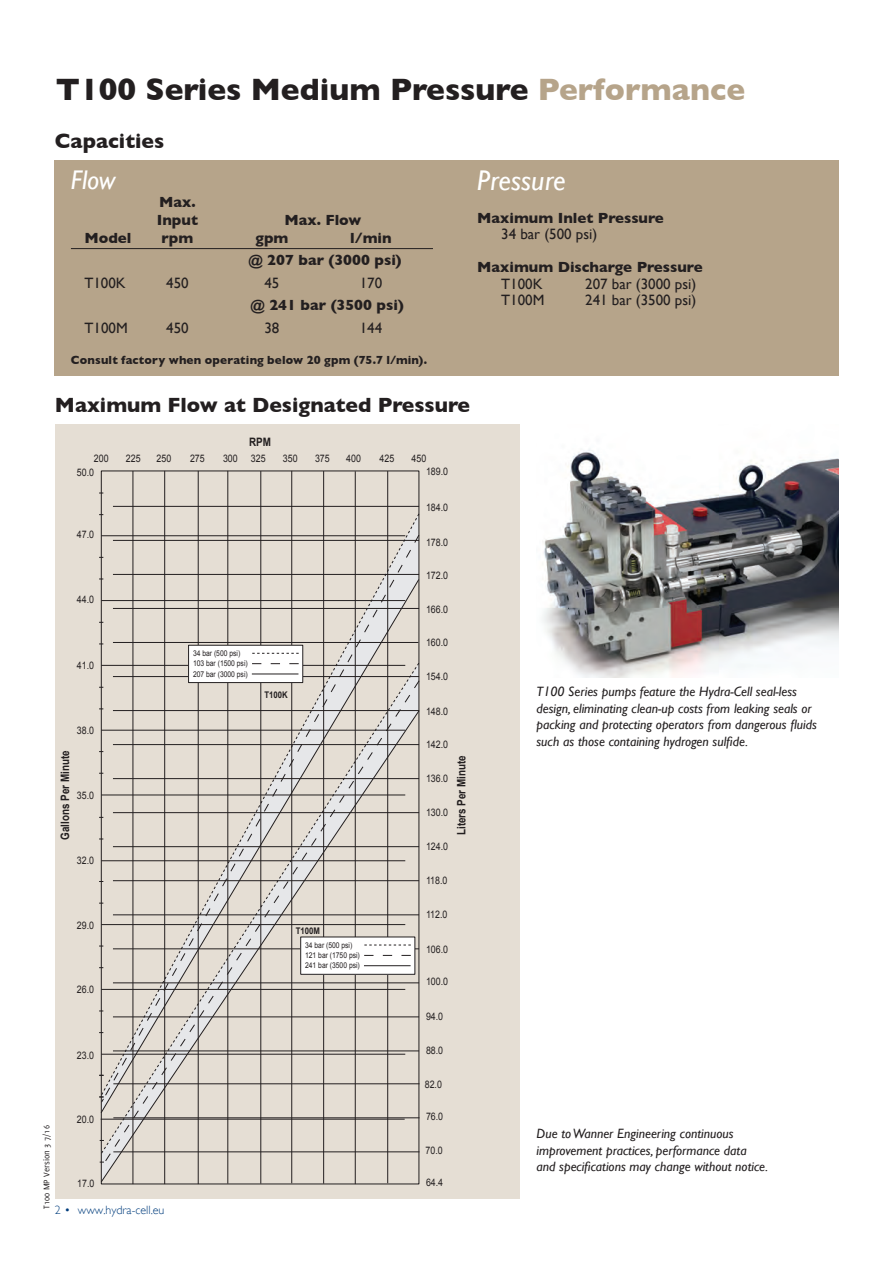
<style>
.page{position:relative;width:893px;height:1263px;background:#fff}
.page>*{position:absolute;margin:0;border:0;box-sizing:border-box;transform-origin:0 0}
.t1{font:700 31.5px "Gill Sans";color:#231f20}
.t2{font:italic 28.5px "Gill Sans";color:#fff}
.t3{font:italic 27px "Gill Sans";color:#fff}
.t4{font:700 21px "Gill Sans";color:#231f20}
.t5{font:700 15px "Gill Sans";color:#231f20}
.t6{font:15px "Gill Sans";color:#231f20}
.t7{font:italic 13.5px/16.5px "Gill Sans";color:#231f20}
.t8{font:700 12px "Gill Sans";letter-spacing:.015em;color:#231f20}
.t9{font:300 12px "Gill Sans";color:#013d7d}
.t10{font:700 11.55px "Arial";color:#231f20;scale:.85 1}
.t11{font:10.35px "Arial";color:#231f20;scale:.85 1}
.t12{font:700 9.15px "Arial";color:#231f20;scale:.85 1}
.t13{font:9px "Delicious";color:#231f20}
.t14{font:7.95px/10.4px "Arial";color:#231f20;scale:.85 1}
.s1{color:#b6a48a}
</style>
<div class="page">
<img style="left:542px;top:449px;width:297px;height:229px">
<div style="left:55px;top:424px;width:464px;height:775px;background:#e5ded4"></div>
<svg style="left:100px;top:1114px;width:320px;height:54px"></svg>
<hr style="left:113px;top:506px;width:306px;height:1px;background:#231f20">
<hr style="left:323px;top:471px;width:1px;height:712px;background:#231f20">
<hr style="left:387px;top:471px;width:1px;height:712px;background:#231f20">
<hr style="left:260px;top:471px;width:1px;height:712px;background:#231f20">
<hr style="left:198px;top:471px;width:1px;height:713px;background:#231f20">
<hr style="left:133px;top:471px;width:1px;height:713px;background:#231f20">
<hr style="left:164px;top:471px;width:1px;height:713px;background:#231f20">
<hr style="left:227px;top:471px;width:1px;height:712px;background:#231f20">
<hr style="left:291px;top:471px;width:1px;height:712px;background:#231f20">
<hr style="left:355px;top:471px;width:1px;height:713px;background:#231f20">
<svg style="left:100px;top:534px;width:320px;height:570px"></svg>
<svg style="left:99px;top:1096px;width:5px;height:7px"></svg>
<hr style="left:113px;top:1151px;width:306px;height:1px;background:#231f20">
<hr style="left:113px;top:1117px;width:306px;height:1px;background:#231f20">
<hr style="left:113px;top:1083px;width:306px;height:1px;background:#231f20">
<hr style="left:101px;top:1119px;width:304px;height:1px;background:#231f20">
<div style="left:189px;top:645px;width:114px;height:37px;background:#fff"></div>
<div style="left:188px;top:645px;width:115px;height:38px;border:1px solid #231f20"></div>
<svg style="left:252px;top:653px;width:47px;height:1px"></svg>
<hr style="left:252px;top:674px;width:46px;height:1px;background:#231f20">
<div style="left:301px;top:937px;width:114px;height:37px;background:#fff"></div>
<div style="left:300px;top:936px;width:115px;height:39px;border:1px solid #231f20"></div>
<svg style="left:364px;top:945px;width:47px;height:1px"></svg>
<hr style="left:364px;top:965px;width:47px;height:1px;background:#231f20">
<div style="left:55px;top:160px;width:784px;height:216px;background:#b6a48a"></div>
<hr style="left:71px;top:248px;width:362px;height:1px;background:#231f20">
<p class="t1" style="left:56px;top:71px;width:691px">T100 Series Medium Pressure <span class="s1">Performance</span></p>
<p class="t4" style="left:55px;top:129px;width:111px">Capacities</p>
<p class="t3" style="left:71px;top:164px;width:46px">Flow</p>
<p class="t5" style="left:159px;top:193px;width:38px">Max.</p>
<p class="t5" style="left:157px;top:211px;width:43px">Input</p>
<p class="t5" style="left:285px;top:211px;width:78px">Max. Flow</p>
<p class="t5" style="left:84px;top:229px;width:49px">Model</p>
<p class="t5" style="left:162px;top:229px;width:33px">rpm</p>
<p class="t5" style="left:255px;top:229px;width:35px">gpm</p>
<p class="t5" style="left:350px;top:229px;width:43px">l/min</p>
<p class="t5" style="left:248px;top:251px;width:155px">@ 207 bar (3000 psi)</p>
<p class="t6" style="left:84px;top:274px;width:43px">T100K</p>
<p class="t6" style="left:166px;top:274px;width:24px">450</p>
<p class="t6" style="left:264px;top:274px;width:16px">45</p>
<p class="t6" style="left:360px;top:274px;width:24px">170</p>
<p class="t5" style="left:250px;top:296px;width:155px">@ 241 bar (3500 psi)</p>
<p class="t6" style="left:84px;top:319px;width:45px">T100M</p>
<p class="t6" style="left:166px;top:319px;width:24px">450</p>
<p class="t6" style="left:264px;top:319px;width:16px">38</p>
<p class="t6" style="left:360px;top:319px;width:24px">144</p>
<p class="t8" style="left:71px;top:353px;width:357px">Consult factory when operating below 20 gpm (75.7 l/min).</p>
<p class="t2" style="left:477px;top:164px;width:90px">Pressure</p>
<p class="t5" style="left:477px;top:209px;width:188px">Maximum Inlet Pressure</p>
<p class="t6" style="left:501px;top:225px;width:98px">34 bar (500 psi)</p>
<p class="t5" style="left:477px;top:258px;width:227px">Maximum Discharge Pressure</p>
<p class="t6" style="left:501px;top:275px;width:43px">T100K</p>
<p class="t6" style="left:585px;top:275px;width:113px">207 bar (3000 psi)</p>
<p class="t6" style="left:501px;top:291px;width:45px">T100M</p>
<p class="t6" style="left:585px;top:291px;width:113px">241 bar (3500 psi)</p>
<p class="t4" style="left:55px;top:392px;width:417px">Maximum Flow at Designated Pressure</p>
<p class="t10" style="left:249px;top:434px;width:27px">RPM</p>
<p class="t11" style="left:94px;top:451px;width:19px">200</p>
<p class="t11" style="left:126px;top:451px;width:19px">225</p>
<p class="t11" style="left:251px;top:451px;width:19px">325</p>
<p class="t11" style="left:315px;top:451px;width:19px">375</p>
<p class="t11" style="left:380px;top:451px;width:19px">425</p>
<p class="t11" style="left:412px;top:451px;width:19px">450</p>
<p class="t11" style="left:157px;top:451px;width:19px">250</p>
<p class="t11" style="left:190px;top:451px;width:19px">275</p>
<p class="t11" style="left:223px;top:451px;width:19px">300</p>
<p class="t11" style="left:283px;top:451px;width:19px">350</p>
<p class="t11" style="left:346px;top:451px;width:19px">400</p>
<p class="t11" style="left:77px;top:465px;width:22px">50.0</p>
<p class="t11" style="left:77px;top:527px;width:22px">47.0</p>
<p class="t11" style="left:77px;top:593px;width:22px">44.0</p>
<p class="t11" style="left:77px;top:659px;width:22px">41.0</p>
<p class="t11" style="left:77px;top:724px;width:22px">38.0</p>
<p class="t10" style="left:57px;top:840px;width:107px;rotate:-90deg">Gallons Per Minute</p>
<p class="t11" style="left:77px;top:789px;width:22px">35.0</p>
<p class="t11" style="left:77px;top:853px;width:22px">32.0</p>
<p class="t11" style="left:77px;top:918px;width:22px">29.0</p>
<p class="t11" style="left:77px;top:983px;width:22px">26.0</p>
<p class="t11" style="left:77px;top:1049px;width:22px">23.0</p>
<p class="t11" style="left:77px;top:1112px;width:22px">20.0</p>
<p class="t13" style="left:42px;top:1209px;width:85px;rotate:-90deg">T100 MP Version 3 7/16</p>
<p class="t11" style="left:77px;top:1176px;width:22px">17.0</p>
<p class="t9" style="left:55px;top:1203px;width:111px">2 • www.hydra-cell.eu</p>
<p class="t14" style="left:193px;top:648px;width:66px">34 bar (500 psi)<br>103 bar (1500 psi)<br>207 bar (3000 psi)</p>
<p class="t12" style="left:264px;top:689px;width:29px">T100K</p>
<p class="t12" style="left:296px;top:924px;width:30px">T100M</p>
<p class="t14" style="left:305px;top:940px;width:66px">34 bar (500 psi)<br>121 bar (1750 psi)<br>241 bar (3500 psi)</p>
<p class="t11" style="left:426px;top:464px;width:27px">189.0</p>
<p class="t11" style="left:426px;top:500px;width:27px">184.0</p>
<p class="t11" style="left:426px;top:535px;width:27px">178.0</p>
<p class="t11" style="left:426px;top:568px;width:27px">172.0</p>
<p class="t11" style="left:426px;top:602px;width:27px">166.0</p>
<p class="t11" style="left:426px;top:635px;width:27px">160.0</p>
<p class="t11" style="left:426px;top:669px;width:27px">154.0</p>
<p class="t11" style="left:426px;top:704px;width:27px">148.0</p>
<p class="t11" style="left:426px;top:737px;width:27px">142.0</p>
<p class="t11" style="left:426px;top:771px;width:27px">136.0</p>
<p class="t11" style="left:426px;top:806px;width:27px">130.0</p>
<p class="t11" style="left:426px;top:840px;width:27px">124.0</p>
<p class="t10" style="left:454px;top:835px;width:96px;rotate:-90deg">Liters Per Minute</p>
<p class="t11" style="left:426px;top:874px;width:27px">118.0</p>
<p class="t11" style="left:426px;top:908px;width:27px">112.0</p>
<p class="t11" style="left:426px;top:942px;width:27px">106.0</p>
<p class="t11" style="left:426px;top:974px;width:27px">100.0</p>
<p class="t11" style="left:426px;top:1010px;width:22px">94.0</p>
<p class="t11" style="left:426px;top:1044px;width:22px">88.0</p>
<p class="t11" style="left:425px;top:1077px;width:22px">82.0</p>
<p class="t11" style="left:426px;top:1110px;width:22px">76.0</p>
<p class="t11" style="left:426px;top:1143px;width:22px">70.0</p>
<p class="t11" style="left:426px;top:1176px;width:22px">64.4</p>
<p class="t7" style="left:536px;top:683px;width:282px">T100 Series pumps feature the Hydra-Cell seal-less design, eliminating clean-up costs from leaking seals or packing and protecting operators from dangerous fluids such as those containing hydrogen sulfide.</p>
<p class="t7" style="left:536px;top:1125px;width:233px">Due to Wanner Engineering continuous improvement practices, performance data and specifications may change without notice.</p>
</div>
